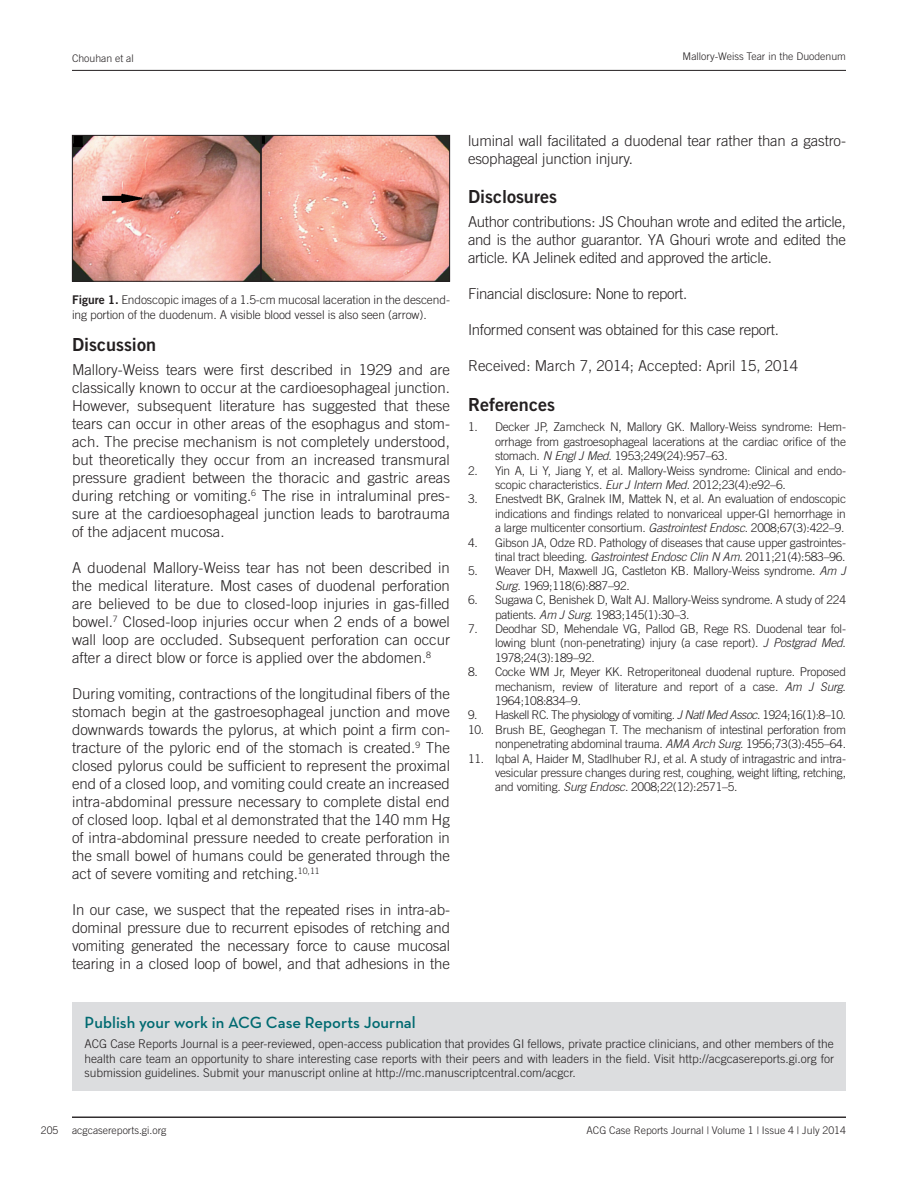
<style>
.page{position:relative;width:918px;height:1188px;background:#fff}
.page>*{position:absolute;margin:0;border:0;box-sizing:border-box;transform-origin:0 0}
.t1{font:18px "Trade Gothic LT Std Bd 2";color:#231f20}
.t2{font:600 16.5px "Neutraface Text";color:#006a71}
.CRJ_Paragraph_Style{font:300 15px/18px "Trade Gothic LT Std";letter-spacing:-.01em;color:#231f20;text-align:justify}
.t3{font:300 12px/14.4px "Trade Gothic LT Std";letter-spacing:-.02em;color:#231f20;text-align:justify}
.t4{font:300 12px "Trade Gothic LT Std";letter-spacing:-.04em;color:#231f20}
.t5{font:300 10.5px "Trade Gothic LT Std";color:#231f20}
.s1{font-family:"Trade Gothic LT Std Bd 2";font-weight:400}
.s2{font-style:italic}
</style>
<div class="page">
<div style="left:73px;top:1002px;width:773px;height:89px;background:#dcdddf"></div>
<hr style="left:72px;top:70px;width:774px;height:1px;background:#231f20">
<hr style="left:72px;top:1117px;width:774px;height:1px;background:#231f20">
<img style="left:74px;top:137px;width:374px;height:143px">
<div style="left:72px;top:135px;width:189px;height:147px;border:1px solid #231f20"></div>
<div style="left:261px;top:135px;width:189px;height:147px;border:1px solid #231f20"></div>
<p class="t5" style="left:72px;top:52px;width:63px">Chouhan et al</p>
<p class="t5" style="left:683px;top:50px;width:165px">Mallory-Weiss Tear in the Duodenum</p>
<p class="t3" style="left:72px;top:293px;width:380px"><span class="s1">Figure 1.</span> Endoscopic images of a 1.5-cm mucosal laceration in the descend&shy;ing portion of the duodenum. A visible blood vessel is also seen (arrow).</p>
<p class="t1" style="left:72px;top:333px;width:86px">Discussion</p>
<p class="CRJ_Paragraph_Style" style="left:72px;top:361px;width:380px">Mallory-Weiss tears were first described in 1929 and are classically known to occur at the cardioesophageal junction.<br>However, subsequent literature has suggested that these tears can occur in other areas of the esophagus and stom&shy;ach. The precise mechanism is not completely understood, but theoretically they occur from an increased transmural pressure gradient between the thoracic and gastric areas during retching or vomiting.<sup>6</sup> The rise in intraluminal pres&shy;sure at the cardioesophageal junction leads to barotrauma of the adjacent mucosa.</p>
<p class="CRJ_Paragraph_Style" style="left:72px;top:559px;width:379px">A duodenal Mallory-Weiss tear has not been described in the medical literature. Most cases of duodenal perforation are believed to be due to closed-loop injuries in gas-filled bowel.<sup>7</sup> Closed-loop injuries occur when 2 ends of a bowel wall loop are occluded. Subsequent perforation can occur after a direct blow or force is applied over the abdomen.<sup>8</sup></p>
<p class="CRJ_Paragraph_Style" style="left:72px;top:685px;width:380px">During vomiting, contractions of the longitudinal fibers of the stomach begin at the gastroesophageal junction and move downwards towards the pylorus, at which point a firm con&shy;tracture of the pyloric end of the stomach is created.<sup>9</sup> The closed pylorus could be sufficient to represent the proximal end of a closed loop, and vomiting could create an increased intra-abdominal pressure necessary to complete distal end of closed loop. Iqbal et al demonstrated that the 140 mm Hg of intra-abdominal pressure needed to create perforation in the small bowel of humans could be generated through the act of severe vomiting and retching.<sup>10,11</sup></p>
<p class="CRJ_Paragraph_Style" style="left:72px;top:901px;width:380px">In our case, we suspect that the repeated rises in intra-ab&shy;dominal pressure due to recurrent episodes of retching and vomiting generated the necessary force to cause mucosal tearing in a closed loop of bowel, and that adhesions in the</p>
<p class="CRJ_Paragraph_Style" style="left:468px;top:131px;width:379px">luminal wall facilitated a duodenal tear rather than a gastro&shy;esophageal junction injury.</p>
<p class="t1" style="left:468px;top:186px;width:90px">Disclosures</p>
<p class="CRJ_Paragraph_Style" style="left:468px;top:213px;width:380px">Author contributions: JS Chouhan wrote and edited the article, and is the author guarantor. YA Ghouri wrote and edited the article. KA Jelinek edited and approved the article.</p>
<p class="CRJ_Paragraph_Style" style="left:468px;top:285px;width:221px">Financial disclosure: None to report.</p>
<p class="CRJ_Paragraph_Style" style="left:468px;top:321px;width:312px">Informed consent was obtained for this case report.</p>
<p class="CRJ_Paragraph_Style" style="left:468px;top:357px;width:332px">Received: March 7, 2014; Accepted: April 15, 2014</p>
<p class="t1" style="left:468px;top:393px;width:88px">References</p>
<p class="t3" style="left:495px;top:420px;width:353px;text-indent:-27px">1. Decker JP, Zamcheck N, Mallory GK. Mallory-Weiss syndrome: Hem&shy;orrhage from gastroesophageal lacerations at the cardiac orifice of the stomach. <span class="s2">N Engl J Med</span>. 1953;249(24):957–63.</p>
<p class="t3" style="left:495px;top:463px;width:353px;text-indent:-27px">2. Yin A, Li Y, Jiang Y, et al. Mallory-Weiss syndrome: Clinical and endo&shy;scopic characteristics. <span class="s2">Eur J Intern Med</span>. 2012;23(4):e92–6.</p>
<p class="t3" style="left:495px;top:492px;width:353px;text-indent:-27px">3. Enestvedt BK, Gralnek IM, Mattek N, et al. An evaluation of endoscopic indications and findings related to nonvariceal upper-GI hemorrhage in a large multicenter consortium. <span class="s2">Gastrointest Endosc</span>. 2008;67(3):422–9.</p>
<p class="t3" style="left:468px;top:535px;width:380px;text-align:right">4. Gibson JA, Odze RD. Pathology of diseases that cause upper gastrointes&shy;tinal tract bleeding. <span class="s2">Gastrointest Endosc Clin N Am</span>. 2011;21(4):583–96.</p>
<p class="t3" style="left:495px;top:564px;width:352px;text-indent:-27px">5. Weaver DH, Maxwell JG, Castleton KB. Mallory-Weiss syndrome. <span class="s2">Am J<br>Surg</span>. 1969;118(6):887–92.</p>
<p class="t3" style="left:495px;top:593px;width:353px;text-indent:-27px">6. Sugawa C, Benishek D, Walt AJ. Mallory-Weiss syndrome. A study of 224 patients. <span class="s2">Am J Surg</span>. 1983;145(1):30–3.</p>
<p class="t3" style="left:495px;top:621px;width:353px;text-indent:-27px">7. Deodhar SD, Mehendale VG, Pallod GB, Rege RS. Duodenal tear fol&shy;lowing blunt (non-penetrating) injury (a case report). <span class="s2">J Postgrad Med</span>.<br>1978;24(3):189–92.</p>
<p class="t3" style="left:495px;top:665px;width:353px;text-indent:-27px">8. Cocke WM Jr, Meyer KK. Retroperitoneal duodenal rupture. Proposed mechanism, review of literature and report of a case. <span class="s2">Am J Surg</span>.<br>1964;108:834–9.</p>
<p class="t4" style="left:468px;top:708px;width:379px">9. Haskell RC. The physiology of vomiting. <span class="s2">J Natl Med Assoc</span>. 1924;16(1):8–10.</p>
<p class="t3" style="left:468px;top:722px;width:380px;text-align:right">10. Brush BE, Geoghegan T. The mechanism of intestinal perforation from nonpenetrating abdominal trauma. <span class="s2">AMA Arch Surg</span>. 1956;73(3):455–64.</p>
<p class="t3" style="left:495px;top:751px;width:353px;text-indent:-27px">11. Iqbal A, Haider M, Stadlhuber RJ, et al. A study of intragastric and intra&shy;vesicular pressure changes during rest, coughing, weight lifting, retching, and vomiting. <span class="s2">Surg Endosc</span>. 2008;22(12):2571–5.</p>
<p class="t2" style="left:85px;top:1012px;width:333px">Publish your work in ACG Case Reports Journal</p>
<p class="t3" style="left:85px;top:1037px;width:751px">ACG Case Reports Journal is a peer-reviewed, open-access publication that provides GI fellows, private practice clinicians, and other members of the health care team an opportunity to share interesting case reports with their peers and with leaders in the field. Visit http://acgcasereports.gi.org for submission guidelines. Submit your manuscript online at http://mc.manuscriptcentral.com/acgcr.</p>
<p class="t5" style="left:41px;top:1124px;width:19px">205</p>
<p class="t5" style="left:587px;top:1124px;width:261px">ACG Case Reports Journal | Volume 1 | Issue 4 | July 2014</p>
<p class="t5" style="left:72px;top:1124px;width:96px">acgcasereports.gi.org</p>
</div>
